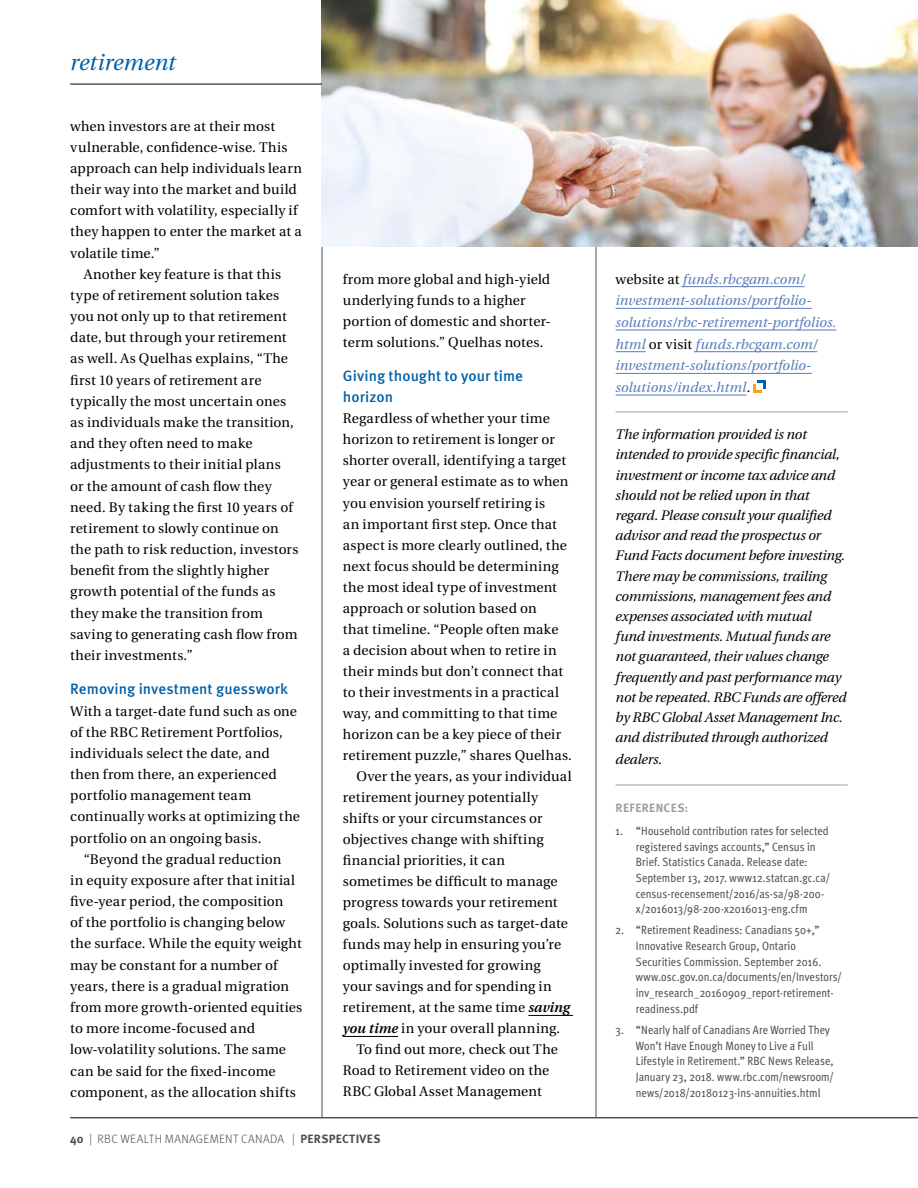
<style>
.page{position:relative;width:918px;height:1188px;background:#fff}
.page>*{position:absolute;margin:0;border:0;box-sizing:border-box;transform-origin:0 0}
.t1{font:italic 22.5px "Utopia";color:#0060a9}
.t2{font:500 15px/21px "Meta OT";letter-spacing:.005em;color:#0060a9}
.t3{font:13.8px/21.1px "Utopia";letter-spacing:.01em;color:#000}
.t4{font:italic 13.8px/20.2px "Utopia";letter-spacing:-.015em;color:#000}
.t5{font:italic 13.8px/21.8px "Utopia";letter-spacing:.005em;color:#577cba}
.t6{font:300 12.15px "Meta OT";letter-spacing:.025em;color:#484f55}
.t7{font:12px/15.8px "Meta Cond";letter-spacing:.005em;color:#484f55}
.t8{font:700 12px "Meta OT";letter-spacing:.035em;color:#9da0a2}
.s1{font-weight:600;font-style:italic}
.s2{font-weight:700}
.s3{font-weight:700;font-size:12px}
.s4{font-style:normal;color:#000}
</style>
<div class="page">
<hr style="left:70px;top:1117px;width:848px;height:1px;background:#000">
<hr style="left:322px;top:84px;width:1px;height:1034px;background:#484f55">
<hr style="left:596px;top:84px;width:1px;height:1034px;background:#484f55">
<img style="left:322px;top:0;width:596px;height:246px">
<hr style="left:528px;top:1015px;width:45px;height:1px;background:#000">
<hr style="left:343px;top:1036px;width:55px;height:1px;background:#000">
<hr style="left:683px;top:286px;width:122px;height:1px;background:#577cba">
<hr style="left:616px;top:308px;width:196px;height:1px;background:#577cba">
<hr style="left:616px;top:330px;width:220px;height:1px;background:#577cba">
<hr style="left:616px;top:351px;width:30px;height:1px;background:#577cba">
<hr style="left:696px;top:351px;width:121px;height:1px;background:#577cba">
<hr style="left:616px;top:373px;width:196px;height:1px;background:#577cba">
<hr style="left:616px;top:395px;width:131px;height:1px;background:#577cba">
<hr style="left:616px;top:412px;width:232px;height:1px;background:#9da0a2">
<hr style="left:616px;top:785px;width:232px;height:1px;background:#9da0a2">
<div style="left:757px;top:380px;width:9px;height:8px;background:#0060a9"></div>
<div style="left:754px;top:384px;width:8px;height:8px;background:#faa21b"></div>
<div style="left:756px;top:383px;width:7px;height:7px;background:#fff"></div>
<hr style="left:70px;top:84px;width:252px;height:1px;background:#000">
<h1 class="t1" style="left:70px;top:50px;width:107px">retirement</h1>
<p class="t3" style="left:70px;top:116px;width:207px">when investors are at their most</p>
<p class="t3" style="left:70px;top:137px;width:219px">vulnerable, confidence-wise. This</p>
<p class="t3" style="left:70px;top:158px;width:233px">approach can help individuals learn</p>
<p class="t3" style="left:70px;top:179px;width:228px">their way into the market and build</p>
<p class="t3" style="left:70px;top:200px;width:229px">comfort with volatility, especially if</p>
<p class="t3" style="left:70px;top:221px;width:233px">they happen to enter the market at a</p>
<p class="t3" style="left:70px;top:243px;width:91px">volatile time.”</p>
<p class="t3" style="left:84px;top:264px;width:199px">Another key feature is that this</p>
<p class="t3" style="left:70px;top:285px;width:211px">type of retirement solution takes</p>
<p class="t3" style="left:70px;top:306px;width:218px">you not only up to that retirement</p>
<p class="t3" style="left:70px;top:327px;width:218px">date, but through your retirement</p>
<p class="t3" style="left:70px;top:348px;width:219px">as well. As Quelhas explains, “The</p>
<p class="t3" style="left:70px;top:370px;width:193px">first 10 years of retirement are</p>
<p class="t3" style="left:70px;top:391px;width:217px">typically the most uncertain ones</p>
<p class="t3" style="left:70px;top:412px;width:225px">as individuals make the transition,</p>
<p class="t3" style="left:70px;top:433px;width:184px">and they often need to make</p>
<p class="t3" style="left:70px;top:454px;width:212px">adjustments to their initial plans</p>
<p class="t3" style="left:70px;top:476px;width:203px">or the amount of cash flow they</p>
<p class="t3" style="left:70px;top:497px;width:224px">need. By taking the first 10 years of</p>
<p class="t3" style="left:70px;top:518px;width:210px">retirement to slowly continue on</p>
<p class="t3" style="left:70px;top:539px;width:230px">the path to risk reduction, investors</p>
<p class="t3" style="left:70px;top:560px;width:200px">benefit from the slightly higher</p>
<p class="t3" style="left:70px;top:581px;width:207px">growth potential of the funds as</p>
<p class="t3" style="left:70px;top:603px;width:194px">they make the transition from</p>
<p class="t3" style="left:70px;top:624px;width:229px">saving to generating cash flow from</p>
<p class="t3" style="left:70px;top:645px;width:124px">their investments.”</p>
<p class="t2" style="left:70px;top:679px;width:219px">Removing investment guesswork</p>
<p class="t3" style="left:70px;top:701px;width:231px">With a target-date fund such as one of the RBC Retirement Portfolios, individuals select the date, and then from there, an experienced portfolio management team continually works at optimizing the portfolio on an ongoing basis.</p>
<p class="t3" style="left:70px;top:849px;width:234px;text-indent:14px">“Beyond the gradual reduction<br>in equity exposure after that initial five-year period, the composition<br>of the portfolio is changing below the surface. While the equity weight may be constant for a number of years, there is a gradual migration from more growth-oriented equities to more income-focused and low-volatility solutions. The same can be said for the fixed-income component, as the allocation shifts</p>
<p class="t3" style="left:343px;top:269px;width:209px">from more global and high-yield underlying funds to a higher portion of domestic and shorter&shy;term solutions.” Quelhas notes.</p>
<p class="t2" style="left:343px;top:366px;width:182px">Giving thought to your time horizon</p>
<p class="t3" style="left:343px;top:408px;width:209px">Regardless of whether your time</p>
<p class="t3" style="left:343px;top:429px;width:213px">horizon to retirement is longer or</p>
<p class="t3" style="left:343px;top:450px;width:225px">shorter overall, identifying a target</p>
<p class="t3" style="left:343px;top:471px;width:227px">year or general estimate as to when</p>
<p class="t3" style="left:343px;top:493px;width:204px">you envision yourself retiring is</p>
<p class="t3" style="left:343px;top:514px;width:216px">an important first step. Once that</p>
<p class="t3" style="left:343px;top:535px;width:226px">aspect is more clearly outlined, the</p>
<p class="t3" style="left:343px;top:556px;width:217px">next focus should be determining</p>
<p class="t3" style="left:343px;top:577px;width:216px">the most ideal type of investment</p>
<p class="t3" style="left:343px;top:598px;width:195px">approach or solution based on</p>
<p class="t3" style="left:343px;top:619px;width:217px">that timeline. “People often make</p>
<p class="t3" style="left:343px;top:640px;width:215px">a decision about when to retire in</p>
<p class="t3" style="left:343px;top:661px;width:222px">their minds but don’t connect that</p>
<p class="t3" style="left:343px;top:682px;width:218px">to their investments in a practical</p>
<p class="t3" style="left:343px;top:703px;width:216px">way, and committing to that time</p>
<p class="t3" style="left:343px;top:724px;width:220px">horizon can be a key piece of their</p>
<p class="t3" style="left:343px;top:745px;width:231px">retirement puzzle,” shares Quelhas.</p>
<p class="t3" style="left:356px;top:766px;width:217px">Over the years, as your individual</p>
<p class="t3" style="left:343px;top:787px;width:197px">retirement journey potentially</p>
<p class="t3" style="left:343px;top:808px;width:201px">shifts or your circumstances or</p>
<p class="t3" style="left:343px;top:829px;width:202px">objectives change with shifting</p>
<p class="t3" style="left:343px;top:850px;width:164px">financial priorities, it can</p>
<p class="t3" style="left:343px;top:871px;width:216px">sometimes be difficult to manage</p>
<p class="t3" style="left:343px;top:892px;width:216px">progress towards your retirement</p>
<p class="t3" style="left:343px;top:913px;width:227px">goals. Solutions such as target-date</p>
<p class="t3" style="left:343px;top:934px;width:220px">funds may help in ensuring you’re</p>
<p class="t3" style="left:343px;top:955px;width:199px">optimally invested for growing</p>
<p class="t3" style="left:343px;top:976px;width:210px">your savings and for spending in</p>
<p class="t3" style="left:343px;top:997px;width:229px">retirement, at the same time <span class="s1">saving</span></p>
<p class="t3" style="left:343px;top:1018px;width:219px"><span class="s1">you time</span> in your overall planning.</p>
<p class="t3" style="left:356px;top:1039px;width:203px">To find out more, check out The</p>
<p class="t3" style="left:343px;top:1060px;width:208px">Road to Retirement video on the</p>
<p class="t3" style="left:343px;top:1081px;width:200px">RBC Global Asset Management</p>
<p class="t6" style="left:70px;top:1132px;width:312px"><span class="s2">40</span> | RBC WEALTH MANAGEMENT CANADA | <span class="s3">PERSPECTIVES</span></p>
<p class="t5" style="left:616px;top:268px;width:222px"><span class="s4">website at</span> funds.rbcgam.com/ investment-solutions/portfolio&shy;solutions/rbc-retirement-portfolios. html <span class="s4">or visit</span> funds.rbcgam.com/ investment-solutions/portfolio&shy;solutions/index.html<span class="s4">.</span></p>
<p class="t4" style="left:616px;top:425px;width:232px">The information provided is not intended to provide specific financial, investment or income tax advice and should not be relied upon in that regard. Please consult your qualified advisor and read the prospectus or Fund Facts document before investing.<br>There may be commissions, trailing commissions, management fees and expenses associated with mutual<br>fund investments. Mutual funds are not guaranteed, their values change frequently and past performance may not be repeated. RBC Funds are offered by RBC Global Asset Management Inc. and distributed through authorized</p>
<p class="t4" style="left:616px;top:749px;width:48px">dealers.</p>
<p class="t8" style="left:616px;top:801px;width:74px">REFERENCES:</p>
<p class="t7" style="left:636px;top:823px;width:196px;text-indent:-20px">1. “Household contribution rates for selected registered savings accounts,” Census in Brief. Statistics Canada. Release date:<br>September 13, 2017. www12.statcan.gc.ca/ census-recensement/2016/as-sa/98-200- x/2016013/98-200-x2016013-eng.cfm</p>
<p class="t7" style="left:636px;top:922px;width:207px;text-indent:-20px">2. “Retirement Readiness: Canadians 50+,” Innovative Research Group, Ontario Securities Commission. September 2016. www.osc.gov.on.ca/documents/en/Investors/ inv_research_20160909_report-retirement&shy;readiness.pdf</p>
<p class="t7" style="left:636px;top:1022px;width:199px;text-indent:-20px">3. “Nearly half of Canadians Are Worried They Won’t Have Enough Money to Live a Full Lifestyle in Retirement.” RBC News Release, January 23, 2018. www.rbc.com/newsroom/ news/2018/20180123-ins-annuities.html</p>
</div>
